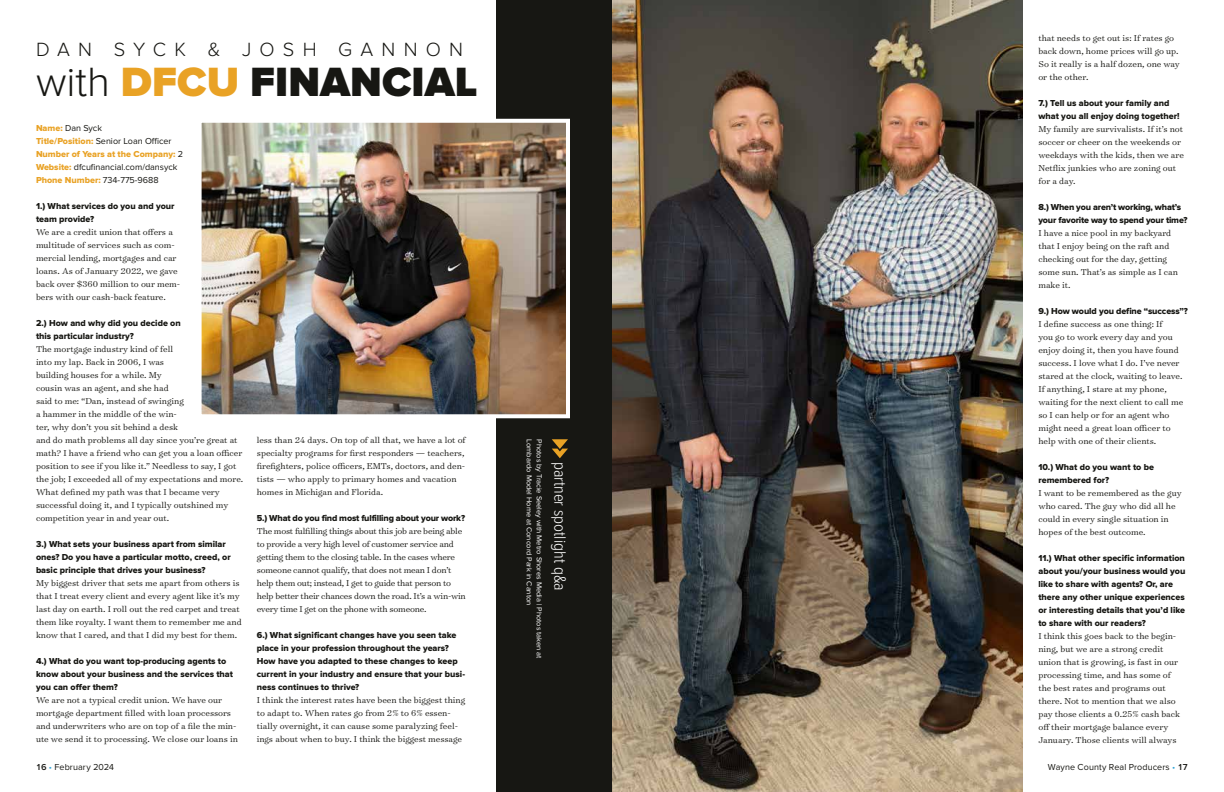
<style>
.page{position:relative;width:1224px;height:792px;background:#fff}
.page>*{position:absolute;margin:0;border:0;box-sizing:border-box;transform-origin:0 0}
.t1{font:900 42.4px "Proxima Nova";color:#171713}
.t2{font:300 19.8px "Proxima Nova";letter-spacing:.415em;color:#171713}
.t3{font:300 17px "Proxima Nova Cond";color:#fff}
.t4{font:300 9.8px/13px "Surveyor Text";color:#171713}
.t5{font:300 9.8px/13px "Surveyor Text";letter-spacing:-.02em;color:#171713}
.t6{font:9px/13px "Proxima Nova Extrabld";color:#171713}
.t7{font:9px/13px "Proxima Nova";color:#171713}
.t8{font:9px/13px "Proxima Nova Extrabld";letter-spacing:-.02em;color:#171713}
.t9{font:9px "Proxima Nova Extrabld";color:#e9a225}
.t10{font:7.5px "Proxima Nova";color:#fff}
.s1{font-weight:300}
.s2{color:#e9a225}
.s3{font-family:"Proxima Nova Extrabld";color:#e9a225}
.s4{font-family:"Proxima Nova";color:#171713}
.s5{font-weight:600}
.s6{color:#31a5d9}
</style>
<div class="page">
<div style="left:497px;top:0;width:115px;height:792px;background:#171713"></div>
<img style="left:612px;top:0;width:410px;height:792px">
<svg style="left:552px;top:439px;width:16px;height:19px"></svg>
<img style="left:201px;top:117px;width:369px;height:303px">
<h2 class="t2" style="left:36px;top:40px;width:429px">DAN SYCK &amp; JOSH GANNON</h2>
<h1 class="t1" style="left:36px;top:63px;width:443px"><span class="s1">with</span> <span class="s2">DFCU</span> FINANCIAL</h1>
<p class="t7" style="left:36px;top:122px;width:137px"><span class="s3">Name:</span> Dan Syck<br><span class="s3">Title/Position:</span> Senior Loan Officer</p>
<p class="t9" style="left:36px;top:150px;width:148px">Number of Years at the Company: <span class="s4">2</span></p>
<p class="t7" style="left:36px;top:161px;width:143px"><span class="s3">Website:</span> dfcufinancial.com/dansyck</p>
<p class="t9" style="left:36px;top:176px;width:124px">Phone Number: <span class="s4">734-775-9688</span></p>
<p class="t6" style="left:36px;top:200px;width:140px">1.) What services do you and your team provide?</p>
<p class="t4" style="left:36px;top:226px;width:146px">We are a credit union that offers a multitude of services such as com&shy;mercial lending, mortgages and car loans. As of January 2022, we gave back over $360 million to our mem&shy;bers with our cash-back feature.</p>
<p class="t6" style="left:36px;top:317px;width:146px">2.) How and why did you decide on this particular industry?</p>
<p class="t4" style="left:36px;top:343px;width:209px">The mortgage industry kind of fell<br>into my lap. Back in 2006, I was<br>building houses for a while. My<br>cousin was an agent, and she had<br>said to me: “Dan, instead of swinging<br>a hammer in the middle of the win-<br>ter, why don’t you sit behind a desk<br>and do math problems all day since you’re great at math? I have a friend who can get you a loan officer position to see if you like it.” Needless to say, I got the job; I exceeded all of my expectations and more.<br>What defined my path was that I became very successful doing it, and I typically outshined my competition year in and year out.</p>
<p class="t6" style="left:36px;top:538px;width:196px">3.) What sets your business apart from similar ones? Do you have a particular motto, creed, or basic principle that drives your business?</p>
<p class="t4" style="left:36px;top:577px;width:207px">My biggest driver that sets me apart from others is that I treat every client and every agent like it’s my last day on earth. I roll out the red carpet and treat them like royalty. I want them to remember me and know that I cared, and that I did my best for them.</p>
<p class="t6" style="left:36px;top:655px;width:199px">4.) What do you want top-producing agents to know about your business and the services that you can offer them?</p>
<p class="t4" style="left:36px;top:694px;width:203px">We are not a typical credit union. We have our mortgage department filled with loan processors and underwriters who are on top of a file the min&shy;ute we send it to processing. We close our loans in</p>
<p class="t4" style="left:257px;top:433px;width:210px">less than 24 days. On top of all that, we have a lot of specialty programs for first responders — teachers, firefighters, police officers, EMTs, doctors, and den&shy;tists — who apply to primary homes and vacation homes in Michigan and Florida.</p>
<p class="t8" style="left:257px;top:512px;width:210px">5.) What do you find most fulfilling about your work?</p>
<p class="t5" style="left:257px;top:524px;width:210px">The most fulfilling things about this job are being able to provide a very high level of customer service and getting them to the closing table. In the cases where someone cannot qualify, that does not mean I don’t help them out; instead, I get to guide that person to help better their chances down the road. It’s a win-win every time I get on the phone with someone.</p>
<p class="t6" style="left:257px;top:629px;width:210px">6.) What significant changes have you seen take place in your profession throughout the years?<br>How have you adapted to these changes to keep current in your industry and ensure that your busi&shy;ness continues to thrive?</p>
<p class="t4" style="left:257px;top:693px;width:210px">I think the interest rates have been the biggest thing to adapt to. When rates go from 2% to 6% essen&shy;tially overnight, it can cause some paralyzing feel&shy;ings about when to buy. I think the biggest message</p>
<p class="t10" style="left:534px;top:439px;width:167px;rotate:90deg">Lombardo Model Home at Concord Park in Canton</p>
<p class="t10" style="left:544px;top:439px;width:221px;rotate:90deg">Photos by Tracie Seeley with Metro Shores Media | Photos taken at</p>
<h3 class="t3" style="left:568px;top:462px;width:131px;rotate:90deg">partner spotlight q&amp;a</h3>
<p class="t4" style="left:1038px;top:31px;width:143px">that needs to get out is: If rates go back down, home prices will go up.<br>So it really is a half dozen, one way or the other.</p>
<p class="t6" style="left:1038px;top:96px;width:143px">7.) Tell us about your family and what you all enjoy doing together!</p>
<p class="t4" style="left:1038px;top:122px;width:147px">My family are survivalists. If it’s not soccer or cheer on the weekends or weekdays with the kids, then we are<br>Netflix junkies who are zoning out for a day.</p>
<p class="t8" style="left:1038px;top:200px;width:151px">8.) When you aren’t working, what’s your favorite way to spend your time?</p>
<p class="t4" style="left:1038px;top:226px;width:141px">I have a nice pool in my backyard that I enjoy being on the raft and checking out for the day, getting some sun. That’s as simple as I can make it.</p>
<p class="t6" style="left:1038px;top:304px;width:151px">9.) How would you define “success”?</p>
<p class="t4" style="left:1038px;top:317px;width:146px">I define success as one thing: If<br>you go to work every day and you enjoy doing it, then you have found success. I love what I do. I’ve never stared at the clock, waiting to leave.<br>If anything, I stare at my phone, waiting for the next client to call me so I can help or for an agent who might need a great loan officer to help with one of their clients.</p>
<p class="t6" style="left:1038px;top:460px;width:117px">10.) What do you want to be remembered for?</p>
<p class="t4" style="left:1038px;top:486px;width:145px">I want to be remembered as the guy who cared. The guy who did all he could in every single situation in hopes of the best outcome.</p>
<p class="t6" style="left:1038px;top:551px;width:149px">11.) What other specific information about you/your business would you like to share with agents? Or, are there any other unique experiences or interesting details that you’d like to share with our readers?</p>
<p class="t4" style="left:1038px;top:629px;width:143px">I think this goes back to the begin&shy;ning, but we are a strong credit union that is growing, is fast in our processing time, and has some of the best rates and programs out there. Not to mention that we also pay those clients a 0.25% cash back off their mortgage balance every January. Those clients will always</p>
<p class="t7" style="left:36px;top:761px;width:80px"><span class="s5">16</span> <span class="s6">•</span> February 2024</p>
<p class="t7" style="left:1048px;top:761px;width:142px">Wayne County Real Producers <span class="s6">•</span> <span class="s5">17</span></p>
</div>
